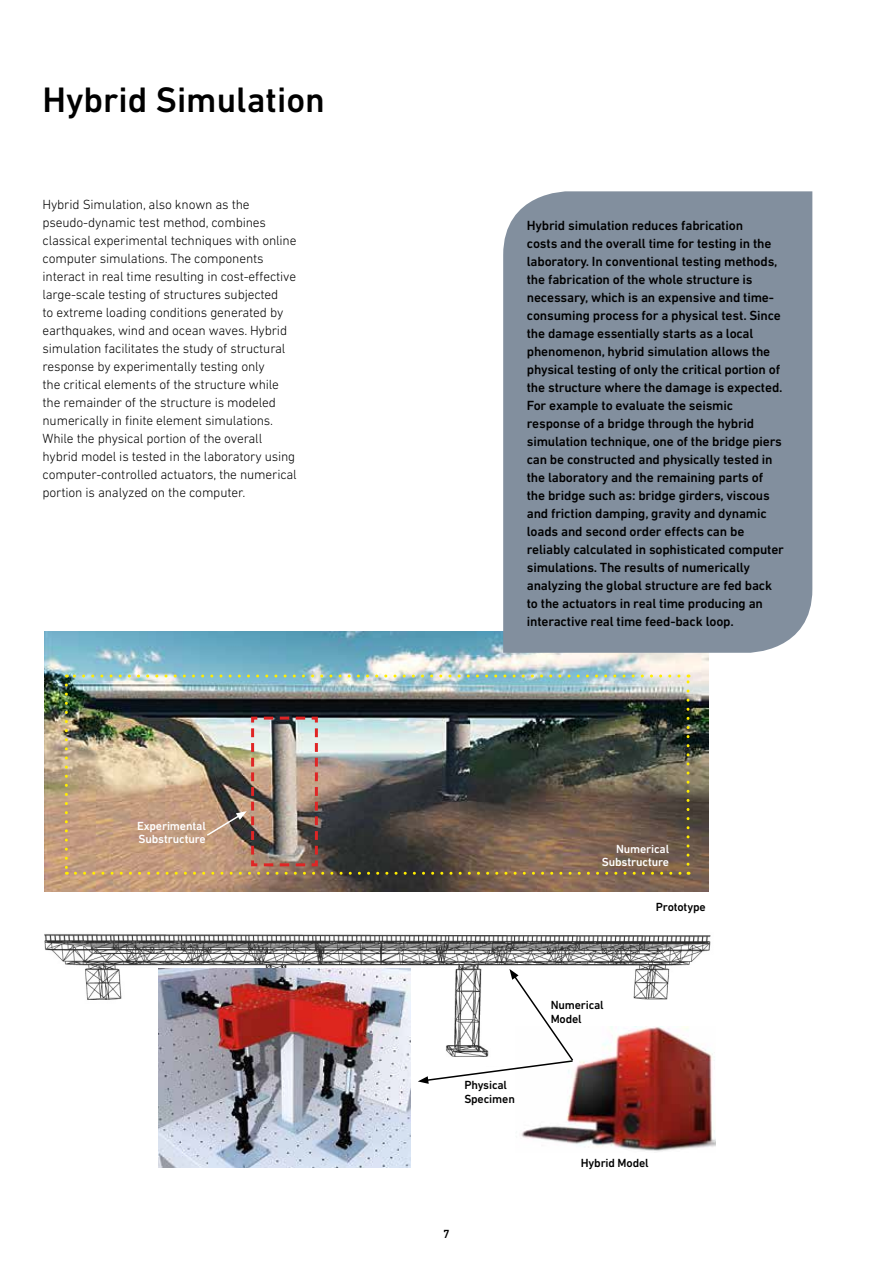
<style>
.page{position:relative;width:893px;height:1263px;background:#fff}
.page>*{position:absolute;margin:0;border:0;box-sizing:border-box;transform-origin:0 0}
.t1{font:500 36px "DIN Next LT Pro";color:#000}
.t2{font:500 13.5px/18px "DIN Next LT Pro";letter-spacing:-.01em;color:#000}
.t3{font:300 13.5px/18px "DIN Next LT Pro";letter-spacing:-.01em;color:#000}
.t4{font:500 12px/13.5px "DIN Next LT Pro";letter-spacing:-.01em;color:#000}
.t5{font:500 12px/13.5px "DIN Next LT Pro";letter-spacing:-.01em;color:#fff}
</style>
<div class="page">
<img style="left:44px;top:934px;width:667px;height:66px">
<img style="left:158px;top:969px;width:253px;height:198px">
<img style="left:44px;top:631px;width:664px;height:261px">
<img style="left:521px;top:1026px;width:194px;height:126px">
<img style="left:65px;top:674px;width:624px;height:201px">
<svg style="left:418px;top:969px;width:157px;height:115px"></svg>
<div style="left:503px;top:191px;width:309px;height:462px;background:#828f9e"></div>
<h1 class="t1" style="left:43px;top:79px;width:284px">Hybrid Simulation</h1>
<p class="t3" style="left:43px;top:195px;width:256px">Hybrid Simulation, also known as the pseudo-dynamic test method, combines classical experimental techniques with online computer simulations. The components interact in real time resulting in cost-effective large-scale testing of structures subjected<br>to extreme loading conditions generated by earthquakes, wind and ocean waves. Hybrid simulation facilitates the study of structural response by experimentally testing only<br>the critical elements of the structure while the remainder of the structure is modeled numerically in finite element simulations.<br>While the physical portion of the overall hybrid model is tested in the laboratory using computer-controlled actuators, the numerical portion is analyzed on the computer.</p>
<p class="t5" style="left:137px;top:819px;width:70px">Experimental<br>Substructure</p>
<p class="t2" style="left:527px;top:216px;width:259px">Hybrid simulation reduces fabrication<br>costs and the overall time for testing in the laboratory. In conventional testing methods, the fabrication of the whole structure is necessary, which is an expensive and time&shy;consuming process for a physical test. Since the damage essentially starts as a local phenomenon, hybrid simulation allows the physical testing of only the critical portion of the structure where the damage is expected.<br>For example to evaluate the seismic response of a bridge through the hybrid simulation technique, one of the bridge piers can be constructed and physically tested in the laboratory and the remaining parts of the bridge such as: bridge girders, viscous and friction damping, gravity and dynamic loads and second order effects can be reliably calculated in sophisticated computer simulations. The results of numerically analyzing the global structure are fed back to the actuators in real time producing an interactive real time feed-back loop.</p>
<p class="t4" style="left:464px;top:1078px;width:52px">Physical<br>Specimen</p>
<p class="t4" style="left:443px;top:1227px;width:8px">7</p>
<p class="t5" style="left:602px;top:842px;width:69px;text-align:right">Numerical<br>Substructure</p>
<p class="t4" style="left:551px;top:998px;width:55px">Numerical<br>Model</p>
<p class="t4" style="left:656px;top:899px;width:51px">Prototype</p>
<p class="t4" style="left:581px;top:1156px;width:69px">Hybrid Model</p>
</div>
